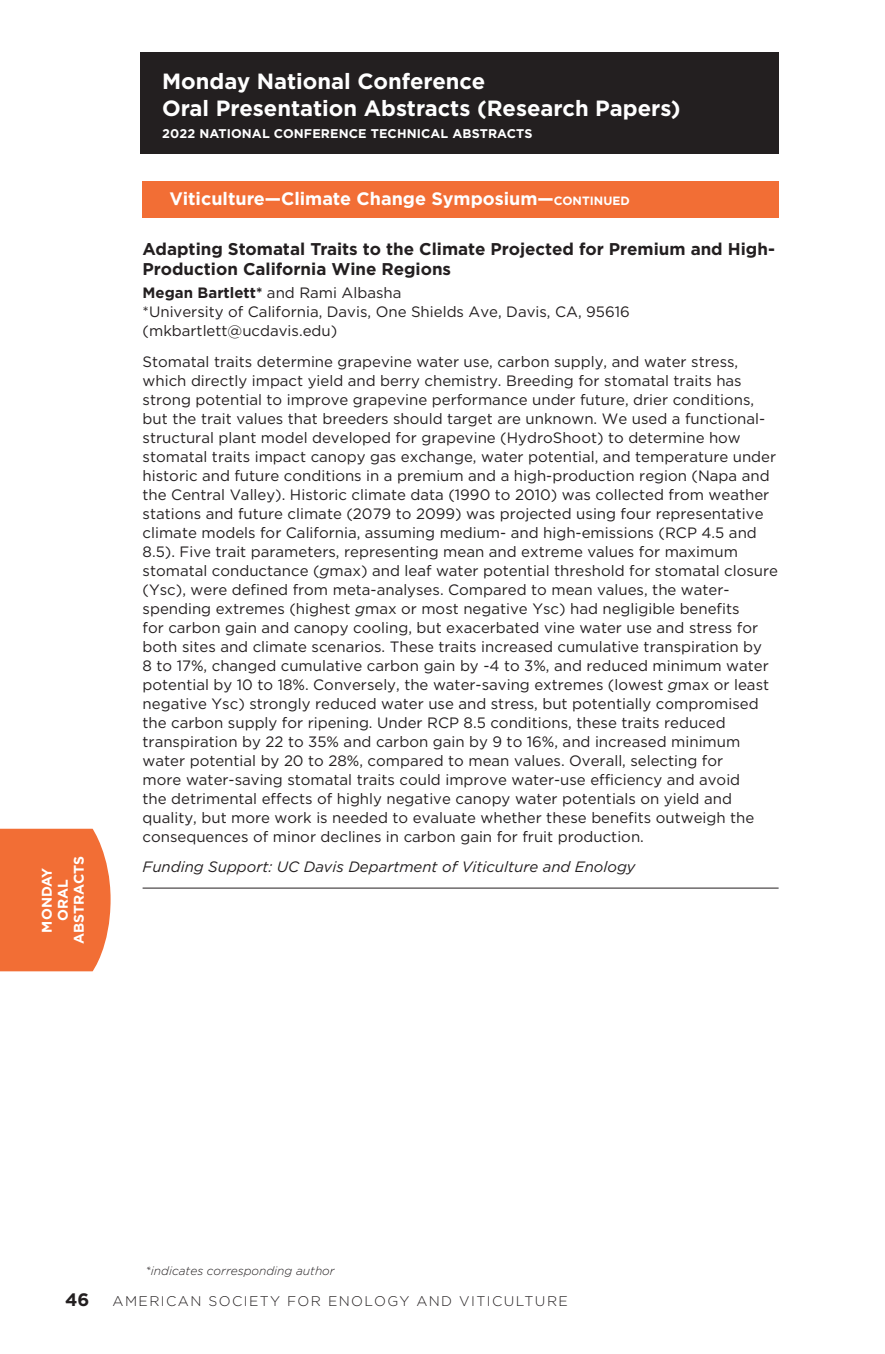
<style>
.page{position:relative;width:885px;height:1354px;background:#fff}
.page>*{position:absolute;margin:0;border:0;box-sizing:border-box;transform-origin:0 0}
.t1{font:700 22px/26.4px "Gotham HTF";color:#fff}
.Subhead___Orange{font:700 18px "Gotham HTF";color:#fff}
.t2{font:700 18px "Gotham HTF";color:#231f20}
.Title-1{font:700 17px/20px "Gotham HTF";color:#231f20}
.body_text{font:15px/19px "Gotham HTF";color:#231f20}
.author-info_copy{font:15px/19px "Gotham HTF";color:#231f20}
.Funding{font:italic 15px "Gotham HTF";color:#231f20}
.author-info{font:700 15px "Gotham HTF";color:#231f20}
.t3{font:300 14px "Gotham HTF";letter-spacing:.1em;color:#231f20}
.t4{font:700 14px/16px "Gotham HTF";color:#fff;text-align:center}
.t5{font:700 12.6px "Gotham HTF";letter-spacing:.01em;color:#fff}
.t6{font:italic 300 12px "Gotham HTF";color:#231f20}
.s1{font-size:12px}
.s2{font-weight:400}
.s3{font-style:italic}
</style>
<div class="page">
<div style="left:140px;top:53px;width:639px;height:101px;background:#231f20"></div>
<hr style="left:143px;top:887px;width:636px;height:1px;background:#231f20">
<div style="left:143px;top:182px;width:636px;height:36px;background:#f26e35"></div>
<div style="left:0;top:829px;width:111px;height:142px;background:#f26e35"></div>
<h1 class="t1" style="left:162px;top:68px;width:520px">Monday National Conference<br>Oral Presentation Abstracts (Research Papers)</h1>
<p class="t5" style="left:162px;top:126px;width:372px">2022 NATIONAL CONFERENCE TECHNICAL ABSTRACTS</p>
<p class="t4" style="left:38px;top:944px;width:89px;rotate:-90deg">MONDAY<br>ORAL<br>ABSTRACTS</p>
<p class="Subhead___Orange" style="left:170px;top:188px;width:462px">Viticulture—Climate Change Symposium—<span class="s1">CONTINUED</span></p>
<p class="Title-1" style="left:143px;top:238px;width:634px">Adapting Stomatal Traits to the Climate Projected for Premium and High-<br>Production California Wine Regions</p>
<p class="author-info" style="left:143px;top:284px;width:260px">Megan Bartlett* <span class="s2">and Rami Albasha</span></p>
<p class="author-info_copy" style="left:143px;top:302px;width:489px">*University of California, Davis, One Shields Ave, Davis, CA, 95616 (mkbartlett@ucdavis.edu)</p>
<p class="body_text" style="left:143px;top:351px;width:637px">Stomatal traits determine grapevine water use, carbon supply, and water stress, which directly impact yield and berry chemistry. Breeding for stomatal traits has strong potential to improve grapevine performance under future, drier conditions, but the trait values that breeders should target are unknown. We used a functional&shy;structural plant model developed for grapevine (HydroShoot) to determine how stomatal traits impact canopy gas exchange, water potential, and temperature under historic and future conditions in a premium and a high-production region (Napa and the Central Valley). Historic climate data (1990 to 2010) was collected from weather stations and future climate (2079 to 2099) was projected using four representative climate models for California, assuming medium- and high-emissions (RCP 4.5 and 8.5). Five trait parameters, representing mean and extreme values for maximum stomatal conductance (<span class="s3">g</span>max) and leaf water potential threshold for stomatal closure (Ysc), were defined from meta-analyses. Compared to mean values, the water&shy;spending extremes (highest <span class="s3">g</span>max or most negative Ysc) had negligible benefits<br>for carbon gain and canopy cooling, but exacerbated vine water use and stress for both sites and climate scenarios. These traits increased cumulative transpiration by<br>8 to 17%, changed cumulative carbon gain by -4 to 3%, and reduced minimum water potential by 10 to 18%. Conversely, the water-saving extremes (lowest <span class="s3">g</span>max or least negative Ysc) strongly reduced water use and stress, but potentially compromised the carbon supply for ripening. Under RCP 8.5 conditions, these traits reduced transpiration by 22 to 35% and carbon gain by 9 to 16%, and increased minimum water potential by 20 to 28%, compared to mean values. Overall, selecting for<br>more water-saving stomatal traits could improve water-use efficiency and avoid<br>the detrimental effects of highly negative canopy water potentials on yield and quality, but more work is needed to evaluate whether these benefits outweigh the consequences of minor declines in carbon gain for fruit production.</p>
<p class="Funding" style="left:143px;top:858px;width:494px">Funding Support: UC Davis Department of Viticulture and Enology</p>
<p class="t6" style="left:146px;top:1264px;width:191px">*indicates corresponding author</p>
<p class="t2" style="left:65px;top:1289px;width:26px">46</p>
<p class="t3" style="left:113px;top:1294px;width:457px">AMERICAN SOCIETY FOR ENOLOGY AND VITICULTURE</p>
</div>
